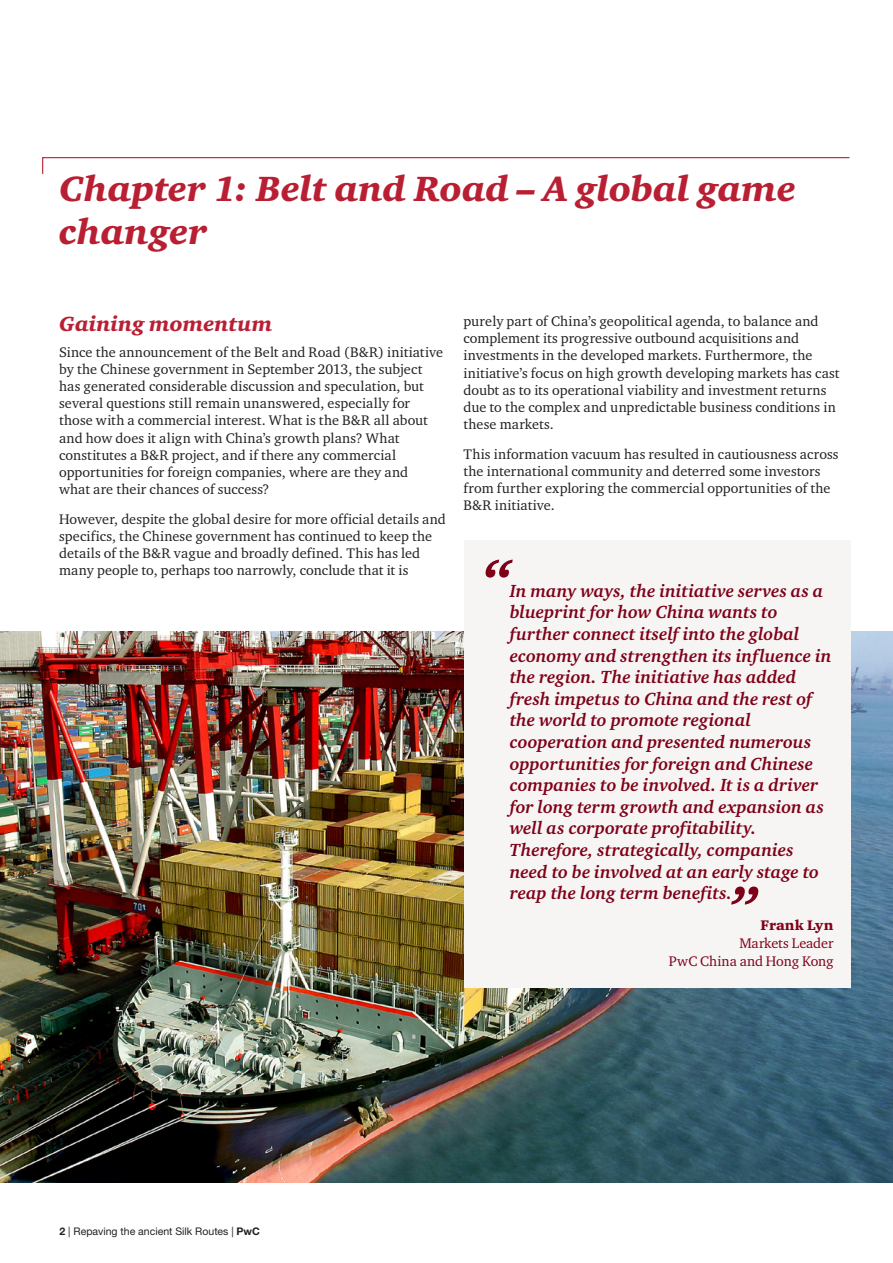
<style>
.page{position:relative;width:893px;height:1263px;background:#fff}
.page>*{position:absolute;margin:0;border:0;box-sizing:border-box;transform-origin:0 0}
.Body_text_cwhite{font:italic 900 54px "Charter ITC Std";color:#7f0118}
.Head_1{font:italic 900 36px/43.2px "Charter ITC Std";color:#b91f33}
.Head_2{font:italic 900 21px "Charter ITC Std";letter-spacing:.005em;color:#b91f33}
.Body_text_cwhite-2{font:italic 700 18px/21.6px "Charter ITC Std";color:#7f0118}
.Body_text{font:14.25px/17.1px "Charter ITC Std";letter-spacing:.005em;color:#231f20}
.Body_text_cwhite-3{font:14.25px/18px "Charter ITC Std";letter-spacing:-.005em;color:#7f0118;text-align:right}
.t1{font:10.5px "Helvetica Neue LTW1 G";color:#231f20}
.s1{font-weight:900}
.s2{font-weight:700}
</style>
<div class="page">
<svg style="left:42px;top:157px;width:808px;height:17px"></svg>
<img style="left:0;top:631px;width:893px;height:551px">
<div style="left:464px;top:540px;width:386px;height:448px;background:#f6f5f4"></div>
<p class="Head_1" style="left:59px;top:167px;width:738px">Chapter 1: Belt and Road – A global game changer</p>
<p class="Head_2" style="left:59px;top:311px;width:215px">Gaining momentum</p>
<p class="Body_text" style="left:59px;top:343px;width:385px">Since the announcement of the Belt and Road (B&amp;R) initiative by the Chinese government in September 2013, the subject has generated considerable discussion and speculation, but several questions still remain unanswered, especially for those with a commercial interest. What is the B&amp;R all about and how does it align with China’s growth plans? What constitutes a B&amp;R project, and if there any commercial opportunities for foreign companies, where are they and<br>what are their chances of success?</p>
<p class="Body_text" style="left:59px;top:510px;width:388px">However, despite the global desire for more official details and specifics, the Chinese government has continued to keep the details of the B&amp;R vague and broadly defined. This has led many people to, perhaps too narrowly, conclude that it is</p>
<p class="Body_text" style="left:463px;top:313px;width:378px">purely part of China’s geopolitical agenda, to balance and complement its progressive outbound acquisitions and investments in the developed markets. Furthermore, the initiative’s focus on high growth developing markets has cast doubt as to its operational viability and investment returns due to the complex and unpredictable business conditions in these markets.</p>
<p class="Body_text" style="left:463px;top:445px;width:377px">This information vacuum has resulted in cautiousness across the international community and deterred some investors from further exploring the commercial opportunities of the B&amp;R initiative.</p>
<p class="Body_text_cwhite" style="left:481px;top:545px;width:33px">“</p>
<p class="Body_text_cwhite-2" style="left:510px;top:580px;width:323px">In many ways, the initiative serves as a blueprint for how China wants to further connect itself into the global economy and strengthen its influence in the region. The initiative has added fresh impetus to China and the rest of the world to promote regional cooperation and presented numerous opportunities for foreign and Chinese companies to be involved. It is a driver for long term growth and expansion as well as corporate profitability.<br>Therefore, strategically, companies need to be involved at an early stage to reap the long term benefits.</p>
<p class="Body_text_cwhite-3" style="left:669px;top:916px;width:166px"><span class="s1">Frank Lyn<br></span>Markets Leader<br>PwC China and Hong Kong</p>
<p class="Body_text_cwhite" style="left:727px;top:871px;width:33px">”</p>
<p class="t1" style="left:60px;top:1225px;width:202px"><span class="s2">2</span> | Repaving the ancient Silk Routes | <span class="s2">PwC</span></p>
</div>
